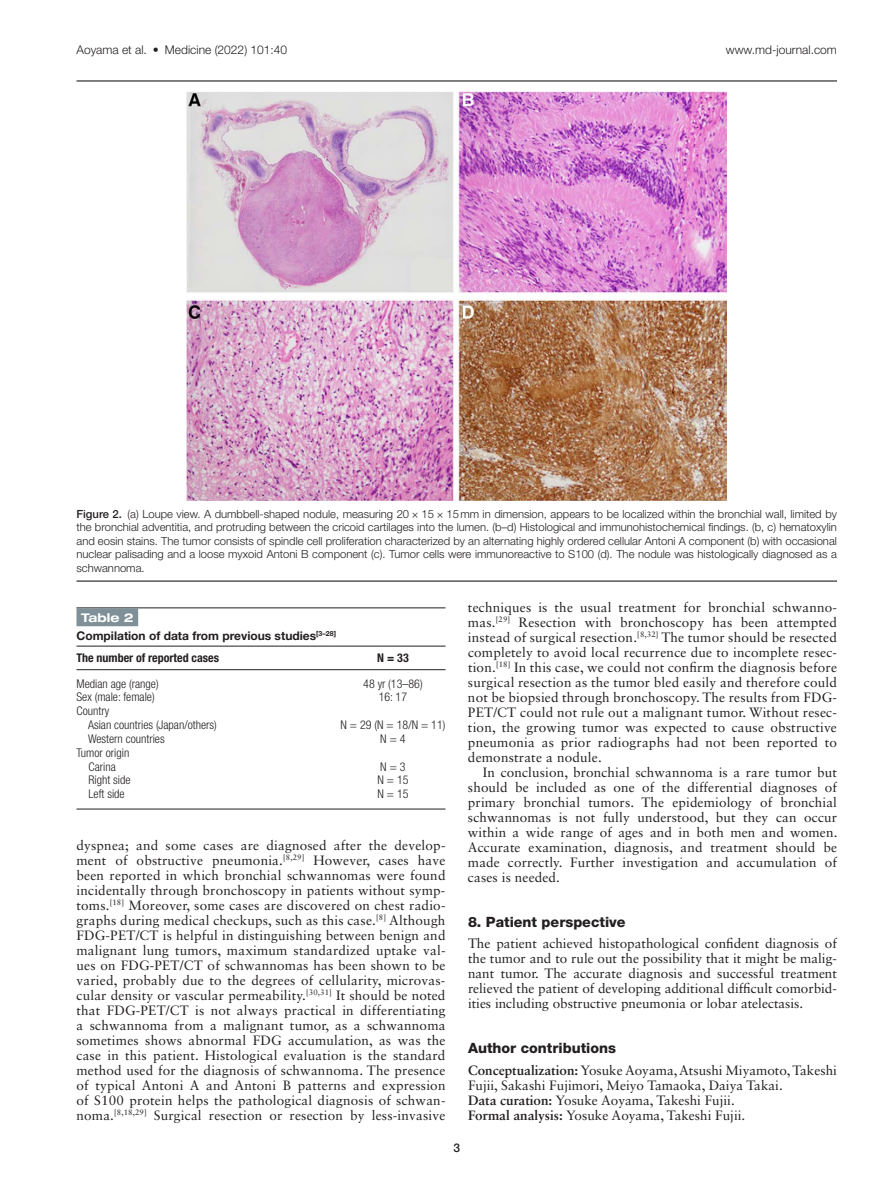
<style>
.page{position:relative;width:891px;height:1188px;background:#fff}
.page>*{position:absolute;margin:0;border:0;box-sizing:border-box;transform-origin:0 0}
.t1{font:800 14.25px "Helvetica Neue LT Std";color:#231f20}
.t2{font:13.5px/15px "Sabon LT Std";color:#231f20;text-align:justify}
.t3{font:300 condensed 12px/13.8px "Helvetica Neue LT Std";color:#231f20}
.t4{font:300 12px "Helvetica Neue LT Std";color:#231f20}
.t5{font:700 12px/18px "Helvetica Neue LT Std";color:#231f20}
.t6{font:700 condensed 12px "Helvetica Neue LT Std";color:#231f20}
.t7{font:500 12px "Helvetica Neue LT Std";color:#231f20}
.t8{font:300 11.25px/13.5px "Helvetica Neue LT Std";color:#231f20;text-align:justify}
.s1{font-weight:500}
.s2{font-stretch:expanded;color:#fff}
.s3{font-weight:700}
</style>
<div class="page">
<img style="left:187px;top:92px;width:540px;height:409px">
<hr style="left:76px;top:80px;width:761px;height:2px;background:#231f20">
<hr style="left:76px;top:581px;width:761px;height:1px;background:#231f20">
<hr style="left:76px;top:608px;width:370px;height:1px;background:#231f20">
<div style="left:76px;top:608px;width:62px;height:18px;background:#7f9098"></div>
<hr style="left:76px;top:646px;width:260px;height:1px;background:#231f20">
<hr style="left:76px;top:669px;width:260px;height:1px;background:#231f20">
<hr style="left:336px;top:646px;width:110px;height:1px;background:#231f20">
<hr style="left:336px;top:669px;width:110px;height:1px;background:#231f20">
<hr style="left:76px;top:809px;width:260px;height:1px;background:#231f20">
<hr style="left:336px;top:809px;width:110px;height:1px;background:#231f20">
<p class="t4" style="left:76px;top:42px;width:212px">Aoyama et al. • Medicine (2022) 101:40</p>
<p class="t4" style="left:726px;top:42px;width:113px">www.md-journal.com</p>
<p class="t8" style="left:76px;top:507px;width:762px"><span class="s1">Figure 2.</span> (a) Loupe view. A dumbbell-shaped nodule, measuring 20 × 15 × 15mm in dimension, appears to be localized within the bronchial wall, limited by the bronchial adventitia, and protruding between the cricoid cartilages into the lumen. (b–d) Histological and immunohistochemical findings. (b, c) hematoxylin and eosin stains. The tumor consists of spindle cell proliferation characterized by an alternating highly ordered cellular Antoni A component (b) with occasional nuclear palisading and a loose myxoid Antoni B component (c). Tumor cells were immunoreactive to S100 (d). The nodule was histologically diagnosed as a schwannoma.</p>
<p class="t5" style="left:76px;top:608px;width:261px;text-indent:4px"><span class="s2">Table 2<br></span>Compilation of data from previous studies<sup>[3–28]</sup></p>
<p class="t6" style="left:76px;top:650px;width:144px">The number of reported cases</p>
<p class="t6" style="left:377px;top:650px;width:33px">N=33</p>
<p class="t3" style="left:76px;top:676px;width:84px">Median age (range)</p>
<p class="t3" style="left:363px;top:676px;width:61px">48 yr (13–86)</p>
<p class="t3" style="left:76px;top:690px;width:80px">Sex (male: female)</p>
<p class="t3" style="left:379px;top:690px;width:30px">16: 17</p>
<p class="t3" style="left:88px;top:704px;width:130px;text-indent:-12px">Country<br>Asian countries (Japan/others)</p>
<p class="t3" style="left:340px;top:718px;width:107px">N = 29 (N = 18/N = 11)</p>
<p class="t3" style="left:88px;top:732px;width:78px">Western countries</p>
<p class="t3" style="left:380px;top:732px;width:27px">N=4</p>
<p class="t3" style="left:76px;top:745px;width:54px;text-align:center">Tumor origin<br>Carina</p>
<p class="t3" style="left:380px;top:759px;width:27px">N=3</p>
<p class="t3" style="left:88px;top:773px;width:43px">Right side</p>
<p class="t3" style="left:377px;top:773px;width:33px">N=15</p>
<p class="t3" style="left:88px;top:787px;width:38px">Left side</p>
<p class="t3" style="left:377px;top:787px;width:33px">N=15</p>
<p class="t2" style="left:76px;top:837px;width:371px">dyspnea; and some cases are diagnosed after the develop&shy;ment of obstructive pneumonia.<sup>[8,29]</sup> However, cases have been reported in which bronchial schwannomas were found incidentally through bronchoscopy in patients without symp&shy;toms.<sup>[18]</sup> Moreover, some cases are discovered on chest radio&shy;graphs during medical checkups, such as this case.<sup>[8]</sup> Although FDG-PET/CT is helpful in distinguishing between benign and malignant lung tumors, maximum standardized uptake val&shy;ues on FDG-PET/CT of schwannomas has been shown to be varied, probably due to the degrees of cellularity, microvas&shy;cular density or vascular permeability.<sup>[30,31]</sup> It should be noted that FDG-PET/CT is not always practical in differentiating a schwannoma from a malignant tumor, as a schwannoma sometimes shows abnormal FDG accumulation, as was the case in this patient. Histological evaluation is the standard method used for the diagnosis of schwannoma. The presence of typical Antoni A and Antoni B patterns and expression of S100 protein helps the pathological diagnosis of schwan&shy;noma.<sup>[8,18,29]</sup> Surgical resection or resection by less-invasive</p>
<p class="t7" style="left:453px;top:1140px;width:8px">3</p>
<p class="t2" style="left:468px;top:600px;width:371px">techniques is the usual treatment for bronchial schwanno&shy;mas.<sup>[29]</sup> Resection with bronchoscopy has been attempted instead of surgical resection.<sup>[8,32]</sup> The tumor should be resected completely to avoid local recurrence due to incomplete resec&shy;tion.<sup>[18]</sup> In this case, we could not confirm the diagnosis before surgical resection as the tumor bled easily and therefore could not be biopsied through bronchoscopy. The results from FDG-PET/CT could not rule out a malignant tumor. Without resec&shy;tion, the growing tumor was expected to cause obstructive pneumonia as prior radiographs had not been reported to demonstrate a nodule.</p>
<p class="t2" style="left:468px;top:765px;width:371px;text-indent:15px">In conclusion, bronchial schwannoma is a rare tumor but should be included as one of the differential diagnoses of primary bronchial tumors. The epidemiology of bronchial schwannomas is not fully understood, but they can occur within a wide range of ages and in both men and women.<br>Accurate examination, diagnosis, and treatment should be made correctly. Further investigation and accumulation of cases is needed.</p>
<p class="t1" style="left:468px;top:913px;width:159px">8. Patient perspective</p>
<p class="t2" style="left:468px;top:936px;width:370px">The patient achieved histopathological confident diagnosis of the tumor and to rule out the possibility that it might be malig&shy;nant tumor. The accurate diagnosis and successful treatment relieved the patient of developing additional difficult comorbid&shy;ities including obstructive pneumonia or lobar atelectasis.</p>
<p class="t1" style="left:468px;top:1039px;width:150px">Author contributions</p>
<p class="t2" style="left:468px;top:1063px;width:370px;text-align:left"><span class="s3">Conceptualization:</span> Yosuke Aoyama, Atsushi Miyamoto, Takeshi Fujii, Sakashi Fujimori, Meiyo Tamaoka, Daiya Takai.<br><span class="s3">Data curation:</span> Yosuke Aoyama, Takeshi Fujii.<br><span class="s3">Formal analysis:</span> Yosuke Aoyama, Takeshi Fujii.</p>
</div>
